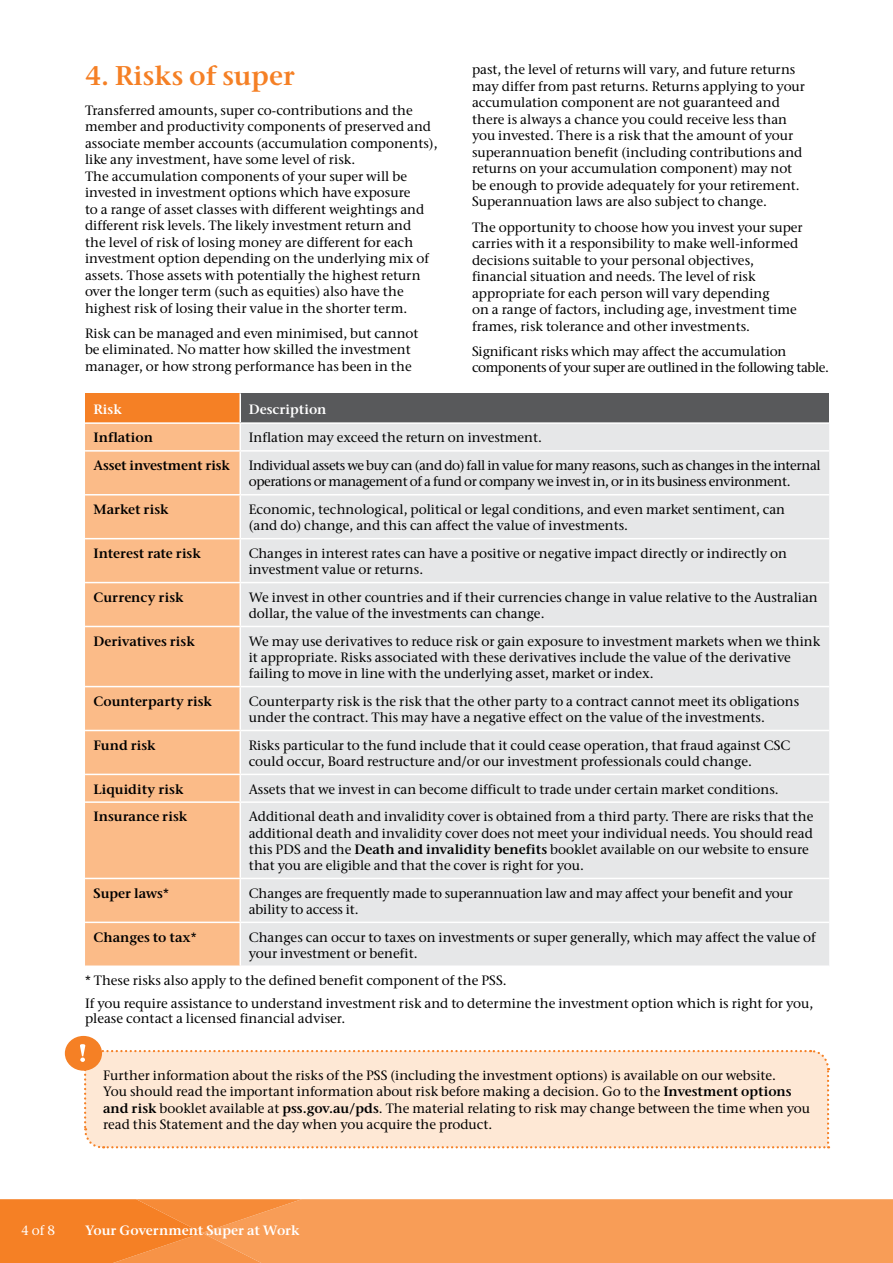
<style>
.page{position:relative;width:893px;height:1263px;background:#fff}
.page>*{position:absolute;margin:0;border:0;box-sizing:border-box;transform-origin:0 0}
.t1{font:27px "Stone Serif ITC Semi";color:#f58025}
.para_table{font:500 13.5px/16.2px "Stone Serif ITC";color:#000}
.para{font:500 13.5px/16.5px "Stone Serif ITC";color:#000}
.Important_Note_-_Bod{font:500 13.5px/16.5px "Stone Serif ITC";color:#000}
.Footnote{font:500 13.5px/15px "Stone Serif ITC";color:#000}
.para_table-2{font:500 13.5px/16.2px "Stone Serif ITC";letter-spacing:-.03em;color:#000}
.para_table-3{font:13.5px "Stone Serif ITC Semi";color:#000}
.para-2{font:500 13.5px/16.5px "Stone Serif ITC";letter-spacing:-.03em;color:#000}
.para_table-4{font:13.5px "Stone Serif ITC Semi";color:#fff}
.t2{font:500 13.5px "Stone Serif ITC";color:#fff}
.s1{font-family:"Stone Serif ITC Semi";font-weight:400}
</style>
<div class="page">
<svg style="left:0;top:1199px;width:893px;height:64px;background:#f7964c"></svg>
<div style="left:85px;top:393px;width:155px;height:30px;background:#f58025"></div>
<div style="left:240px;top:393px;width:589px;height:30px;background:#58595b"></div>
<div style="left:85px;top:424px;width:154px;height:541px;background:#fbbb88"></div>
<div style="left:241px;top:424px;width:588px;height:541px;background:#e6e7e8"></div>
<hr style="left:239px;top:393px;width:2px;height:29px;background:#fff">
<hr style="left:85px;top:422px;width:155px;height:2px;background:#fff">
<hr style="left:240px;top:422px;width:589px;height:2px;background:#fff">
<hr style="left:85px;top:450px;width:155px;height:2px;background:#fff">
<hr style="left:240px;top:450px;width:589px;height:2px;background:#fff">
<hr style="left:85px;top:494px;width:155px;height:1px;background:#fff">
<hr style="left:240px;top:494px;width:589px;height:1px;background:#fff">
<hr style="left:85px;top:538px;width:155px;height:1px;background:#fff">
<hr style="left:240px;top:538px;width:589px;height:1px;background:#fff">
<hr style="left:85px;top:582px;width:155px;height:1px;background:#fff">
<hr style="left:240px;top:582px;width:589px;height:1px;background:#fff">
<hr style="left:85px;top:626px;width:155px;height:1px;background:#fff">
<hr style="left:240px;top:626px;width:589px;height:1px;background:#fff">
<hr style="left:85px;top:686px;width:155px;height:1px;background:#fff">
<hr style="left:240px;top:686px;width:589px;height:1px;background:#fff">
<hr style="left:85px;top:730px;width:155px;height:1px;background:#fff">
<hr style="left:240px;top:730px;width:589px;height:1px;background:#fff">
<hr style="left:85px;top:774px;width:155px;height:1px;background:#fff">
<hr style="left:240px;top:774px;width:589px;height:1px;background:#fff">
<hr style="left:85px;top:801px;width:155px;height:2px;background:#fff">
<hr style="left:240px;top:801px;width:589px;height:2px;background:#fff">
<hr style="left:85px;top:878px;width:155px;height:1px;background:#fff">
<hr style="left:240px;top:878px;width:589px;height:1px;background:#fff">
<hr style="left:85px;top:921px;width:155px;height:2px;background:#fff">
<hr style="left:240px;top:921px;width:589px;height:2px;background:#fff">
<div style="left:65px;top:1036px;width:37px;height:35px;background:#f58025;border-radius:50%"></div>
<svg style="left:80px;top:1044px;width:750px;height:105px;background:#fde7d4"></svg>
<h2 class="t1" style="left:85px;top:59px;width:211px">4. Risks of super</h2>
<p class="para" style="left:85px;top:101px;width:354px">Transferred amounts, super co-contributions and the member and productivity components of preserved and associate member accounts (accumulation components), like any investment, have some level of risk.<br>The accumulation components of your super will be invested in investment options which have exposure<br>to a range of asset classes with different weightings and different risk levels. The likely investment return and<br>the level of risk of losing money are different for each investment option depending on the underlying mix of assets. Those assets with potentially the highest return over the longer term (such as equities) also have the highest risk of losing their value in the shorter term.</p>
<p class="para" style="left:85px;top:324px;width:335px">Risk can be managed and even minimised, but cannot be eliminated. No matter how skilled the investment manager, or how strong performance has been in the</p>
<p class="para" style="left:472px;top:61px;width:335px">past, the level of returns will vary, and future returns may differ from past returns. Returns applying to your accumulation component are not guaranteed and there is always a chance you could receive less than you invested. There is a risk that the amount of your superannuation benefit (including contributions and returns on your accumulation component) may not be enough to provide adequately for your retirement.<br>Superannuation laws are also subject to change.</p>
<p class="para" style="left:472px;top:218px;width:332px">The opportunity to choose how you invest your super carries with it a responsibility to make well-informed decisions suitable to your personal objectives, financial situation and needs. The level of risk appropriate for each person will vary depending<br>on a range of factors, including age, investment time frames, risk tolerance and other investments.</p>
<p class="para-2" style="left:472px;top:342px;width:359px">Significant risks which may affect the accumulation components of your super are outlined in the following table.</p>
<p class="para_table-4" style="left:94px;top:400px;width:30px">Risk</p>
<p class="para_table-4" style="left:249px;top:400px;width:79px">Description</p>
<p class="para_table-3" style="left:94px;top:429px;width:61px">Inflation</p>
<p class="para_table" style="left:249px;top:429px;width:295px">Inflation may exceed the return on investment.</p>
<p class="para_table-3" style="left:94px;top:457px;width:138px">Asset investment risk</p>
<p class="para_table-2" style="left:249px;top:457px;width:573px">Individual assets we buy can (and do) fall in value for many reasons, such as changes in the internal operations or management of a fund or company we invest in, or in its business environment.</p>
<p class="para_table-3" style="left:94px;top:501px;width:77px">Market risk</p>
<p class="para_table" style="left:249px;top:501px;width:538px">Economic, technological, political or legal conditions, and even market sentiment, can (and do) change, and this can affect the value of investments.</p>
<p class="para_table-3" style="left:94px;top:545px;width:109px">Interest rate risk</p>
<p class="para_table" style="left:249px;top:545px;width:540px">Changes in interest rates can have a positive or negative impact directly or indirectly on investment value or returns.</p>
<p class="para_table-3" style="left:94px;top:589px;width:92px">Currency risk</p>
<p class="para_table" style="left:249px;top:589px;width:571px">We invest in other countries and if their currencies change in value relative to the Australian dollar, the value of the investments can change.</p>
<p class="para_table-3" style="left:94px;top:633px;width:103px">Derivatives risk</p>
<p class="para_table" style="left:249px;top:633px;width:573px">We may use derivatives to reduce risk or gain exposure to investment markets when we think it appropriate. Risks associated with these derivatives include the value of the derivative failing to move in line with the underlying asset, market or index.</p>
<p class="para_table-3" style="left:94px;top:693px;width:120px">Counterparty risk</p>
<p class="para_table" style="left:249px;top:693px;width:552px">Counterparty risk is the risk that the other party to a contract cannot meet its obligations under the contract. This may have a negative effect on the value of the investments.</p>
<p class="para_table-3" style="left:94px;top:737px;width:64px">Fund risk</p>
<p class="para_table" style="left:249px;top:737px;width:543px">Risks particular to the fund include that it could cease operation, that fraud against CSC could occur, Board restructure and/or our investment professionals could change.</p>
<p class="para_table-3" style="left:94px;top:780px;width:91px">Liquidity risk</p>
<p class="para_table" style="left:249px;top:781px;width:531px">Assets that we invest in can become difficult to trade under certain market conditions.</p>
<p class="para_table-3" style="left:94px;top:808px;width:95px">Insurance risk</p>
<p class="para_table" style="left:249px;top:808px;width:566px">Additional death and invalidity cover is obtained from a third party. There are risks that the additional death and invalidity cover does not meet your individual needs. You should read this PDS and the <span class="s1">Death and invalidity benefits</span> booklet available on our website to ensure that you are eligible and that the cover is right for you.</p>
<p class="para_table-3" style="left:94px;top:884px;width:77px">Super laws*</p>
<p class="para_table" style="left:249px;top:885px;width:546px">Changes are frequently made to superannuation law and may affect your benefit and your ability to access it.</p>
<p class="para_table-3" style="left:94px;top:928px;width:105px">Changes to tax*</p>
<p class="para_table" style="left:249px;top:929px;width:568px">Changes can occur to taxes on investments or super generally, which may affect the value of your investment or benefit.</p>
<p class="Footnote" style="left:85px;top:972px;width:423px">* These risks also apply to the defined benefit component of the PSS.</p>
<p class="Footnote" style="left:85px;top:996px;width:730px">If you require assistance to understand investment risk and to determine the investment option which is right for you, please contact a licensed financial adviser.</p>
<p class="Important_Note_-_Bod" style="left:103px;top:1067px;width:708px">Further information about the risks of the PSS (including the investment options) is available on our website.<br>You should read the important information about risk before making a decision. Go to the <span class="s1">Investment options and risk</span> booklet available at <span class="s1">pss.gov.au/pds</span>. The material relating to risk may change between the time when you read this Statement and the day when you acquire the product.</p>
<p class="t2" style="left:21px;top:1222px;width:36px">4 of 8</p>
<p class="para_table-4" style="left:85px;top:1221px;width:216px">Your Government Super at Work</p>
</div>
